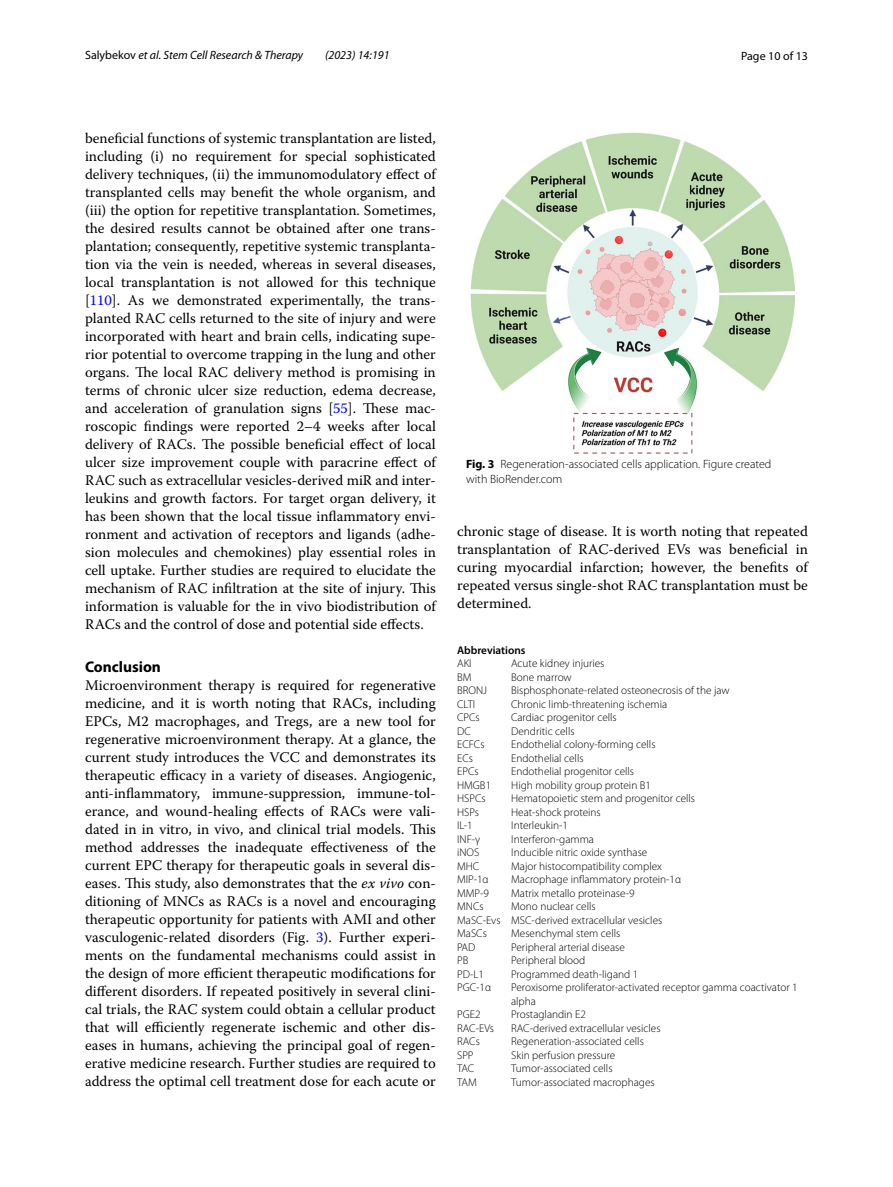
<style>
.page{position:relative;width:893px;height:1187px;background:#fff}
.page>*{position:absolute;margin:0;border:0;box-sizing:border-box;transform-origin:0 0}
.t1{font:700 15.45px "Myriad Pro";color:#000}
.t2{font:14.7px/18px "Warnock Pro";color:#000;text-align:justify}
.t3{font:300 12px/15px "Myriad Pro";color:#000}
.t4{font:italic 12px "Myriad Pro";color:#000}
.t5{font:12px "Myriad Pro";color:#000}
.t6{font:300 11.25px/13.5px "Myriad Pro";color:#000}
.t7{font:600 11.25px "Myriad Pro";color:#000}
.s1{font-style:normal}
.s2{color:#00f}
.s3{font-style:italic}
.s4{font-weight:700}
</style>
<div class="page">
<img style="left:471px;top:133px;width:323px;height:320px">
<p class="t4" style="left:85px;top:48px;width:220px"><span class="s1">Salybekov</span> et al. Stem Cell Research &amp; Therapy</p>
<p class="t4" style="left:325px;top:48px;width:66px">(2023) 14:191</p>
<p class="t5" style="left:741px;top:48px;width:68px">Page 10 of 13</p>
<p class="t2" style="left:85px;top:128px;width:352px">beneficial functions of systemic transplantation are listed, including (i) no requirement for special sophisticated delivery techniques, (ii) the immunomodulatory effect of transplanted cells may benefit the whole organism, and (iii) the option for repetitive transplantation. Sometimes, the desired results cannot be obtained after one trans&shy;plantation; consequently, repetitive systemic transplanta&shy;tion via the vein is needed, whereas in several diseases, local transplantation is not allowed for this technique [<span class="s2">110</span>]. As we demonstrated experimentally, the trans&shy;planted RAC cells returned to the site of injury and were incorporated with heart and brain cells, indicating supe&shy;rior potential to overcome trapping in the lung and other organs. The local RAC delivery method is promising in terms of chronic ulcer size reduction, edema decrease, and acceleration of granulation signs [<span class="s2">55</span>]. These mac&shy;roscopic findings were reported 2–4 weeks after local delivery of RACs. The possible beneficial effect of local ulcer size improvement couple with paracrine effect of RAC such as extracellular vesicles-derived miR and inter&shy;leukins and growth factors. For target organ delivery, it has been shown that the local tissue inflammatory envi&shy;ronment and activation of receptors and ligands (adhe&shy;sion molecules and chemokines) play essential roles in cell uptake. Further studies are required to elucidate the mechanism of RAC infiltration at the site of injury. This information is valuable for the in vivo biodistribution of RACs and the control of dose and potential side effects.</p>
<p class="t1" style="left:85px;top:656px;width:77px">Conclusion</p>
<p class="t2" style="left:85px;top:676px;width:352px">Microenvironment therapy is required for regenerative medicine, and it is worth noting that RACs, including EPCs, M2 macrophages, and Tregs, are a new tool for regenerative microenvironment therapy. At a glance, the current study introduces the VCC and demonstrates its therapeutic efficacy in a variety of diseases. Angiogenic, anti-inflammatory, immune-suppression, immune-tol&shy;erance, and wound-healing effects of RACs were vali&shy;dated in in vitro, in vivo, and clinical trial models. This method addresses the inadequate effectiveness of the current EPC therapy for therapeutic goals in several dis&shy;eases. This study, also demonstrates that the <span class="s3">ex vivo</span> con&shy;ditioning of MNCs as RACs is a novel and encouraging therapeutic opportunity for patients with AMI and other vasculogenic-related disorders (Fig. <span class="s2">3</span>). Further experi&shy;ments on the fundamental mechanisms could assist in the design of more efficient therapeutic modifications for different disorders. If repeated positively in several clini&shy;cal trials, the RAC system could obtain a cellular product that will efficiently regenerate ischemic and other dis&shy;eases in humans, achieving the principal goal of regen&shy;erative medicine research. Further studies are required to address the optimal cell treatment dose for each acute or</p>
<p class="t3" style="left:466px;top:457px;width:307px"><span class="s4">Fig. 3</span> Regeneration-associated cells application. Figure created with BioRender.com</p>
<p class="t2" style="left:457px;top:522px;width:352px">chronic stage of disease. It is worth noting that repeated transplantation of RAC-derived EVs was beneficial in curing myocardial infarction; however, the benefits of repeated versus single-shot RAC transplantation must be determined.</p>
<p class="t7" style="left:457px;top:642px;width:70px">Abbreviations</p>
<p class="t6" style="left:457px;top:656px;width:16px">AKI</p>
<p class="t6" style="left:511px;top:656px;width:95px">Acute kidney injuries</p>
<p class="t6" style="left:457px;top:670px;width:16px">BM</p>
<p class="t6" style="left:511px;top:670px;width:62px">Bone marrow</p>
<p class="t6" style="left:457px;top:683px;width:32px">BRONJ</p>
<p class="t6" style="left:511px;top:683px;width:220px">Bisphosphonate-related osteonecrosis of the jaw</p>
<p class="t6" style="left:457px;top:697px;width:20px">CLTI</p>
<p class="t6" style="left:511px;top:697px;width:158px">Chronic limb-threatening ischemia</p>
<p class="t6" style="left:457px;top:710px;width:24px">CPCs</p>
<p class="t6" style="left:511px;top:710px;width:107px">Cardiac progenitor cells</p>
<p class="t6" style="left:457px;top:724px;width:15px">DC</p>
<p class="t6" style="left:511px;top:724px;width:65px">Dendritic cells</p>
<p class="t6" style="left:457px;top:737px;width:29px">ECFCs</p>
<p class="t6" style="left:511px;top:737px;width:146px">Endothelial colony-forming cells</p>
<p class="t6" style="left:457px;top:751px;width:17px">ECs</p>
<p class="t6" style="left:511px;top:751px;width:74px">Endothelial cells</p>
<p class="t6" style="left:457px;top:764px;width:23px">EPCs</p>
<p class="t6" style="left:511px;top:764px;width:124px">Endothelial progenitor cells</p>
<p class="t6" style="left:457px;top:778px;width:36px">HMGB1</p>
<p class="t6" style="left:511px;top:778px;width:141px">High mobility group protein B1</p>
<p class="t6" style="left:457px;top:791px;width:30px">HSPCs</p>
<p class="t6" style="left:511px;top:791px;width:185px">Hematopoietic stem and progenitor cells</p>
<p class="t6" style="left:457px;top:805px;width:23px">HSPs</p>
<p class="t6" style="left:511px;top:805px;width:91px">Heat-shock proteins</p>
<p class="t6" style="left:457px;top:818px;width:17px">IL-1</p>
<p class="t6" style="left:511px;top:818px;width:58px">Interleukin-1</p>
<p class="t6" style="left:457px;top:832px;width:24px">INF-γ</p>
<p class="t6" style="left:511px;top:832px;width:84px">Interferon-gamma</p>
<p class="t6" style="left:457px;top:845px;width:24px">iNOS</p>
<p class="t6" style="left:511px;top:845px;width:138px">Inducible nitric oxide synthase</p>
<p class="t6" style="left:457px;top:859px;width:24px">MHC</p>
<p class="t6" style="left:511px;top:859px;width:152px">Major histocompatibility complex</p>
<p class="t6" style="left:457px;top:872px;width:33px">MIP-1α</p>
<p class="t6" style="left:511px;top:872px;width:171px">Macrophage inflammatory protein-1α</p>
<p class="t6" style="left:457px;top:886px;width:33px">MMP-9</p>
<p class="t6" style="left:511px;top:886px;width:125px">Matrix metallo proteinase-9</p>
<p class="t6" style="left:457px;top:899px;width:28px">MNCs</p>
<p class="t6" style="left:457px;top:899px;width:207px;text-indent:54px">Mono nuclear cells<br>MaSC-Evs MSC-derived extracellular vesicles<br>MaSCs</p>
<p class="t6" style="left:511px;top:926px;width:111px">Mesenchymal stem cells</p>
<p class="t6" style="left:457px;top:940px;width:20px">PAD</p>
<p class="t6" style="left:511px;top:940px;width:115px">Peripheral arterial disease</p>
<p class="t6" style="left:457px;top:953px;width:13px">PB</p>
<p class="t6" style="left:511px;top:953px;width:76px">Peripheral blood</p>
<p class="t6" style="left:457px;top:967px;width:28px">PD-L1</p>
<p class="t6" style="left:511px;top:967px;width:129px">Programmed death-ligand 1</p>
<p class="t6" style="left:457px;top:980px;width:35px">PGC-1α</p>
<p class="t6" style="left:511px;top:980px;width:288px">Peroxisome proliferator-activated receptor gamma coactivator 1 alpha</p>
<p class="t6" style="left:457px;top:1007px;width:25px">PGE2</p>
<p class="t6" style="left:511px;top:1007px;width:76px">Prostaglandin E2</p>
<p class="t6" style="left:457px;top:1021px;width:39px">RAC-EVs</p>
<p class="t6" style="left:511px;top:1021px;width:151px">RAC-derived extracellular vesicles</p>
<p class="t6" style="left:457px;top:1034px;width:24px">RACs</p>
<p class="t6" style="left:511px;top:1034px;width:134px">Regeneration-associated cells</p>
<p class="t6" style="left:457px;top:1048px;width:18px">SPP</p>
<p class="t6" style="left:511px;top:1048px;width:106px">Skin perfusion pressure</p>
<p class="t6" style="left:457px;top:1061px;width:19px">TAC</p>
<p class="t6" style="left:511px;top:1061px;width:103px">Tumor-associated cells</p>
<p class="t6" style="left:457px;top:1075px;width:21px">TAM</p>
<p class="t6" style="left:511px;top:1075px;width:145px">Tumor-associated macrophages</p>
</div>
